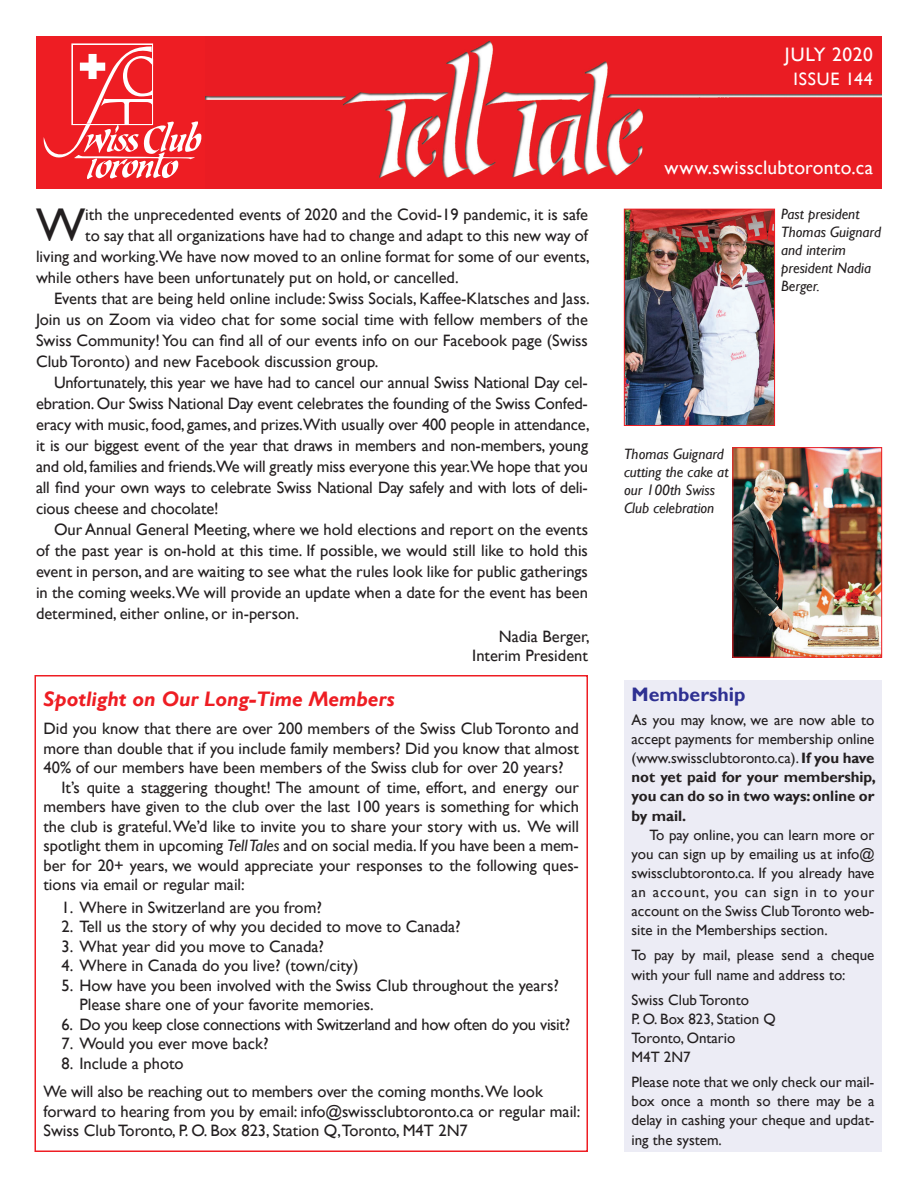
<style>
.page{position:relative;width:918px;height:1188px;background:#fff}
.page>*{position:absolute;margin:0;border:0;box-sizing:border-box;transform-origin:0 0}
.t1{font:47.25px "Gill Sans";color:#231f20}
.t2{font:italic 700 21px "Gill Sans";color:#ee1d23}
.t3{font:19.5px "Gill Sans";letter-spacing:.015em;color:#fff}
.Heading_5{font:700 19.5px "Gill Sans";color:#2e3092}
.t4{font:18px "Gill Sans";letter-spacing:.045em;color:#fff}
.t5{font:16.5px/21px "Gill Sans";color:#231f20;text-align:justify}
.t6{font:16.5px "Gill Sans";letter-spacing:-.02em;color:#231f20}
.t7{font:15px/19px "Gill Sans";color:#231f20;text-align:justify}
.t8{font:italic 15px/18px "Gill Sans";color:#231f20}
.s1{font-style:italic}
.s2{font-weight:700}
</style>
<div class="page">
<div style="left:36px;top:36px;width:846px;height:153px;background:#ee1d23"></div>
<svg style="left:71px;top:43px;width:82px;height:2px"></svg>
<svg style="left:44px;top:45px;width:158px;height:134px"></svg>
<img style="left:205px;top:40px;width:677px;height:138px">
<div style="left:624px;top:680px;width:258px;height:472px;background:#ececf5"></div>
<div style="left:34px;top:675px;width:554px;height:477px;border:2px solid #ee1d23"></div>
<img style="left:626px;top:211px;width:147px;height:213px">
<div style="left:624px;top:209px;width:151px;height:217px;border:1px solid #ee1d23"></div>
<img style="left:735px;top:449px;width:145px;height:207px">
<div style="left:733px;top:447px;width:149px;height:211px;border:1px solid #ee1d23"></div>
<p class="t1" style="left:36px;top:198px;width:51px">W</p>
<p class="t5" style="left:85px;top:204px;width:504px">ith the unprecedented events of 2020 and the Covid-19 pandemic, it is safe</p>
<p class="t5" style="left:85px;top:225px;width:504px">to say that all organizations have had to change and adapt to this new way of</p>
<p class="t5" style="left:36px;top:246px;width:555px">living and working.We have now moved to an online format for some of our events,</p>
<p class="t5" style="left:36px;top:267px;width:424px">while others have been unfortunately put on hold, or cancelled.</p>
<p class="t5" style="left:36px;top:288px;width:555px;text-indent:18px">Events that are being held online include: Swiss Socials, Kaffee-Klatsches and Jass.<br>Join us on Zoom via video chat for some social time with fellow members of the Swiss Community! You can find all of our events info on our Facebook page (Swiss Club Toronto) and new Facebook discussion group.</p>
<p class="t5" style="left:36px;top:372px;width:555px;text-indent:18px">Unfortunately, this year we have had to cancel our annual Swiss National Day cel&shy;ebration. Our Swiss National Day event celebrates the founding of the Swiss Confed&shy;eracy with music, food, games, and prizes.With usually over 400 people in attendance, it is our biggest event of the year that draws in members and non-members, young and old, families and friends.We will greatly miss everyone this year.We hope that you all find your own ways to celebrate Swiss National Day safely and with lots of deli&shy;cious cheese and chocolate!</p>
<p class="t5" style="left:36px;top:519px;width:554px;text-indent:18px">Our Annual General Meeting, where we hold elections and report on the events of the past year is on-hold at this time. If possible, we would still like to hold this event in person, and are waiting to see what the rules look like for public gatherings in the coming weeks.We will provide an update when a date for the event has been determined, either online, or in-person.</p>
<p class="t5" style="left:472px;top:627px;width:119px;line-height:19.5px;text-align:right">Nadia Berger,<br>Interim President</p>
<p class="t2" style="left:44px;top:686px;width:353px">Spotlight on Our Long-Time Members</p>
<p class="t5" style="left:44px;top:719px;width:537px;line-height:19.5px">Did you know that there are over 200 members of the Swiss Club Toronto and more than double that if you include family members? Did you know that almost 40% of our members have been members of the Swiss club for over 20 years?</p>
<p class="t5" style="left:44px;top:778px;width:537px;line-height:19.5px;text-indent:18px">It’s quite a staggering thought! The amount of time, effort, and energy our members have given to the club over the last 100 years is something for which the club is grateful. We’d like to invite you to share your story with us. We will spotlight them in upcoming <span class="s1">Tell Tales</span> and on social media. If you have been a mem&shy;ber for 20+ years, we would appreciate your responses to the following ques&shy;tions via email or regular mail:</p>
<p class="t5" style="left:62px;top:897px;width:262px">1. Where in Switzerland are you from?</p>
<p class="t5" style="left:62px;top:916px;width:401px">2. Tell us the story of why you decided to move to Canada?</p>
<p class="t5" style="left:62px;top:936px;width:264px">3. What year did you move to Canada?</p>
<p class="t5" style="left:62px;top:955px;width:299px">4. Where in Canada do you live? (town/city)</p>
<p class="t5" style="left:80px;top:976px;width:481px;line-height:19.5px;text-indent:-18px">5. How have you been involved with the Swiss Club throughout the years?<br>Please share one of your favorite memories.</p>
<p class="t6" style="left:62px;top:1014px;width:510px">6. Do you keep close connections with Switzerland and how often do you visit?</p>
<p class="t5" style="left:62px;top:1033px;width:209px">7. Would you ever move back?</p>
<p class="t5" style="left:62px;top:1053px;width:124px">8. Include a photo</p>
<p class="t5" style="left:44px;top:1082px;width:539px;line-height:19.5px;text-align:left">We will also be reaching out to members over the coming months.We look forward to hearing from you by email: info@swissclubtoronto.ca or regular mail:<br>Swiss Club Toronto, P. O. Box 823, Station Q,Toronto, M4T 2N7</p>
<p class="t3" style="left:785px;top:44px;width:90px">JULY 2020</p>
<p class="t4" style="left:793px;top:69px;width:81px">ISSUE 144</p>
<p class="t3" style="left:665px;top:156px;width:210px">www.swissclubtoronto.ca</p>
<p class="t8" style="left:781px;top:205px;width:101px">Past president<br>Thomas Guignard and interim president Nadia<br>Berger.</p>
<p class="t8" style="left:624px;top:446px;width:106px">Thomas Guignard cutting the cake at our 100th Swiss<br>Club celebration</p>
<p class="Heading_5" style="left:632px;top:683px;width:115px">Membership</p>
<p class="t7" style="left:632px;top:711px;width:246px">As you may know, we are now able to accept payments for membership online (www.swissclubtoronto.ca). <span class="s2">If you have not yet paid for your membership, you can do so in two ways: online or by mail.</span></p>
<p class="t7" style="left:632px;top:825px;width:245px;text-indent:18px">To pay online, you can learn more or you can sign up by emailing us at info@ swissclubtoronto.ca. If you already have an account, you can sign in to your account on the Swiss Club Toronto web&shy;site in the Memberships section.</p>
<p class="t7" style="left:632px;top:946px;width:245px">To pay by mail, please send a cheque with your full name and address to:</p>
<p class="t7" style="left:632px;top:990px;width:146px;text-align:left">Swiss Club Toronto<br>P. O. Box 823, Station Q<br>Toronto, Ontario<br>M4T 2N7</p>
<p class="t7" style="left:632px;top:1073px;width:245px">Please note that we only check our mail&shy;box once a month so there may be a delay in cashing your cheque and updat&shy;ing the system.</p>
</div>
